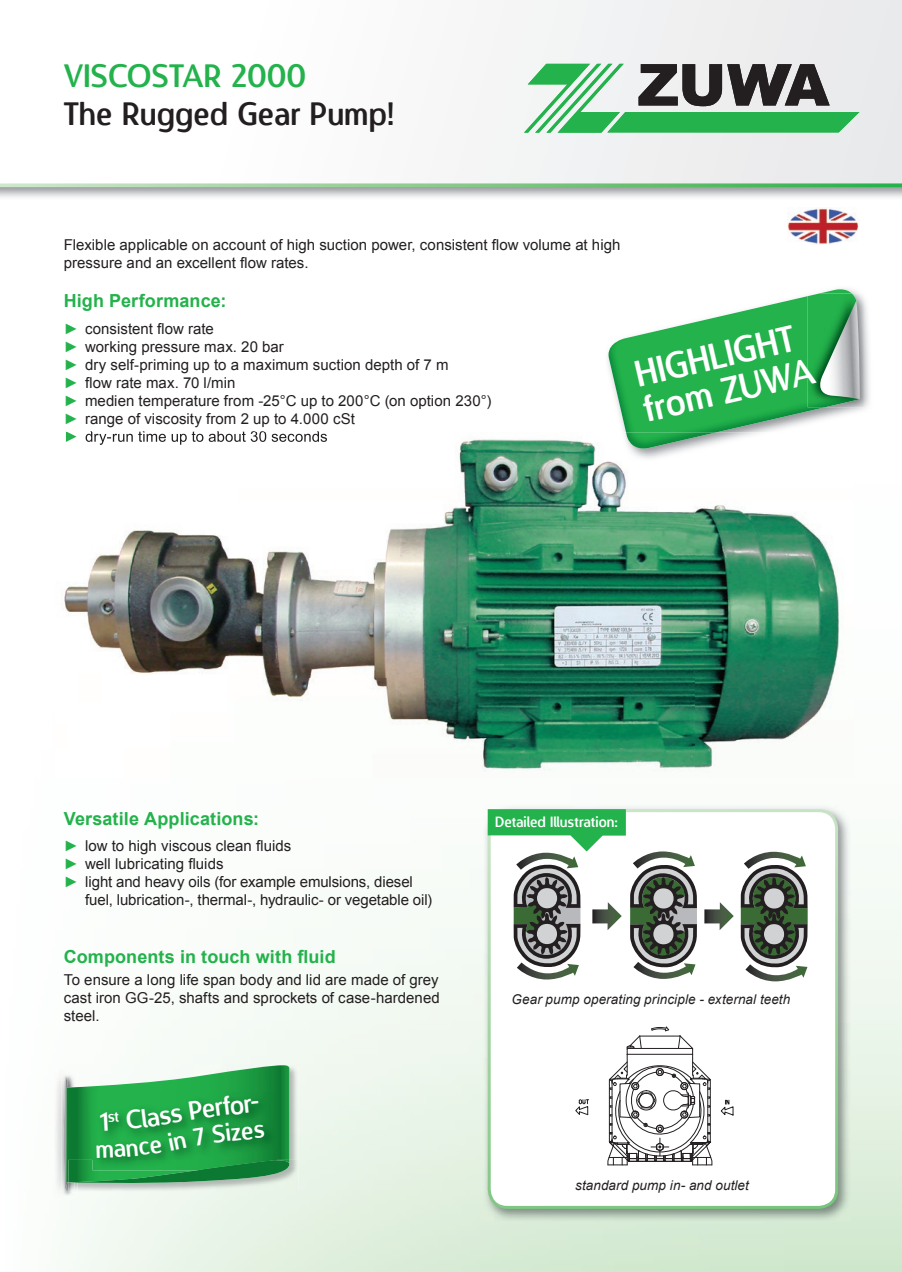
<style>
.page{position:relative;width:902px;height:1272px;background:#fff}
.page>*{position:absolute;margin:0;border:0;box-sizing:border-box;transform-origin:0 0}
.t1{font:36px/36px "Designosaur";color:#fff}
.t2{font:31.5px "Designosaur";color:#231f20}
.t3{font:31.5px "Designosaur";color:#23b24b}
.t4{font:700 18px "Arial";letter-spacing:.005em;color:#23b24b}
.t5{font:15px/18px "Arial";color:#231f20}
.t6{font:14.4px "Designosaur";color:#fff}
.t7{font:italic 13.5px "Arial";letter-spacing:.005em;color:#231f20}
.s1{color:#23b24b}
</style>
<div class="page">
<svg style="left:0;top:0;width:901px;height:187px"></svg>
<svg style="left:524px;top:64px;width:335px;height:69px"></svg>
<img style="left:841px;top:287px;width:30px;height:127px">
<img style="left:608px;top:289px;width:243px;height:143px">
<img style="left:859px;top:293px;width:4px;height:114px">
<img style="left:807px;top:293px;width:52px;height:114px">
<svg style="left:812px;top:300px;width:47px;height:99px;background:#6eb183"></svg>
<img style="left:787px;top:207px;width:72px;height:37px">
<img style="left:64px;top:432px;width:629px;height:340px">
<img style="left:693px;top:505px;width:160px;height:272px">
<img style="left:604px;top:432px;width:156px;height:29px">
<img style="left:626px;top:432px;width:90px;height:16px">
<svg style="left:66px;top:432px;width:11px;height:10px"></svg>
<img style="left:86px;top:432px;width:241px;height:13px">
<img style="left:483px;top:805px;width:367px;height:416px">
<div style="left:489px;top:810px;width:347px;height:397px;background:#fff;border-radius:18px"></div>
<div style="left:487px;top:809px;width:351px;height:399px;border:3px solid #fff;border-radius:18px"></div>
<svg style="left:487px;top:809px;width:328px;height:177px"></svg>
<svg style="left:575px;top:1026px;width:159px;height:140px"></svg>
<img style="left:61px;top:1076px;width:13px;height:120px">
<img style="left:194px;top:1064px;width:104px;height:95px">
<img style="left:291px;top:1159px;width:7px;height:33px">
<svg style="left:62px;top:1065px;width:229px;height:127px;background:#44a962"></svg>
<h2 class="t3" style="left:64px;top:50px;width:244px">VISCOSTAR 2000</h2>
<h2 class="t2" style="left:64px;top:88px;width:332px">The Rugged Gear Pump!</h2>
<p class="t5" style="left:64px;top:235px;width:558px">Flexible applicable on account of high suction power, consistent flow volume at high pressure and an excellent flow rates.</p>
<p class="t4" style="left:64px;top:289px;width:164px">High Performance:</p>
<p class="t5" style="left:64px;top:319px;width:429px"><span class="s1">►</span> consistent flow rate<br><span class="s1">►</span> working pressure max. 20 bar<br><span class="s1">►</span> dry self-priming up to a maximum suction depth of 7 m<br><span class="s1">►</span> flow rate max. 70 l/min<br><span class="s1">►</span> medien temperature from -25°C up to 200°C (on option 230°) <span class="s1">►</span> range of viscosity from 2 up to 4.000 cSt</p>
<h1 class="t1" style="left:631px;top:355px;width:176px;rotate:-13deg">HIGHLIGHT from ZUWA</h1>
<p class="t4" style="left:64px;top:806px;width:197px">Versatile Applications:</p>
<p class="t5" style="left:64px;top:836px;width:229px"><span class="s1">►</span> low to high viscous clean fluids</p>
<p class="t5" style="left:64px;top:854px;width:161px"><span class="s1">►</span> well lubricating fluids</p>
<p class="t5" style="left:64px;top:872px;width:350px"><span class="s1">►</span> light and heavy oils (for example emulsions, diesel</p>
<p class="t5" style="left:85px;top:890px;width:349px">fuel, lubrication-, thermal-, hydraulic- or vegetable oil)</p>
<p class="t6" style="left:495px;top:810px;width:124px">Detailed Illustration:</p>
<p class="t4" style="left:64px;top:944px;width:273px">Components in touch with fluid</p>
<p class="t5" style="left:64px;top:970px;width:377px;text-align:justify">To ensure a long life span body and lid are made of grey cast iron GG-25, shafts and sprockets of case-hardened steel.</p>
<p class="t7" style="left:511px;top:990px;width:280px">Gear pump operating principle - external teeth</p>
<p class="t7" style="left:575px;top:1176px;width:175px">standard pump in- and outlet</p>
</div>
